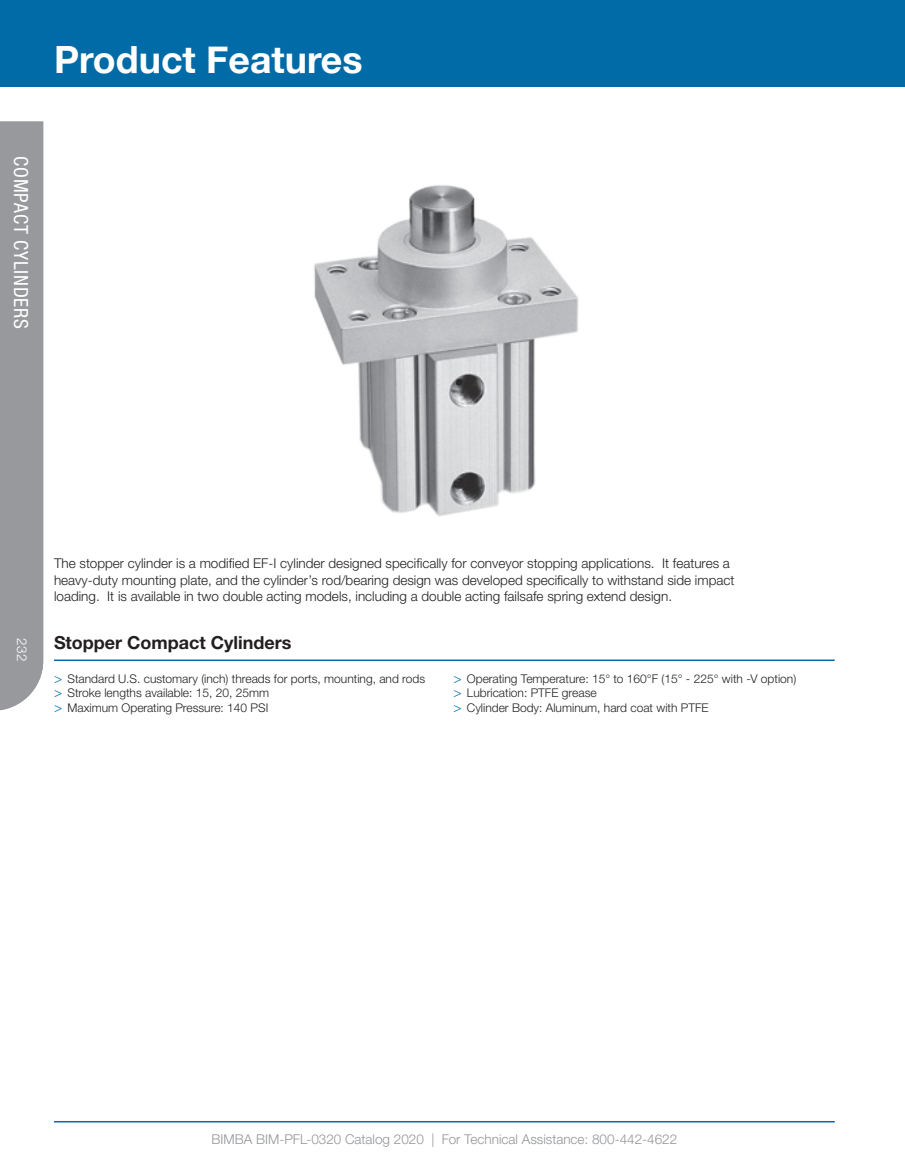
<style>
.page{position:relative;width:905px;height:1175px;background:#fff}
.page>*{position:absolute;margin:0;border:0;box-sizing:border-box;transform-origin:0 0}
.t1{font:700 37.5px "Helvetica Neue";color:#fff}
.t2{font:condensed 19.5px "Helvetica Neue LTW1 G";letter-spacing:.04em;color:#fff}
.Subheaders{font:700 18px "Helvetica Neue LTW1 G";color:#231f20}
.Body{font:300 13.5px/16.2px "Helvetica Neue LTW1 G";color:#231f20}
.t3{font:300 13.5px "Helvetica Neue LTW1 G";color:#939598}
.t4{font:300 13.5px "Helvetica Neue LTW1 G";color:#fff}
.t5{font:300 12px "Helvetica Neue LTW1 G";color:#231f20}
.s1{font-size:13.5px;color:#006ba7}
</style>
<div class="page">
<div style="left:0;top:0;width:904px;height:87px;background:#006ba7"></div>
<div style="left:0;top:122px;width:43px;height:588px;background:#97999c"></div>
<hr style="left:54px;top:1120px;width:780px;height:2px;background:#006ba7">
<hr style="left:54px;top:659px;width:780px;height:2px;background:#006ba7">
<img style="left:314px;top:185px;width:265px;height:332px">
<h1 class="t1" style="left:54px;top:30px;width:310px">Product Features</h1>
<h2 class="t2" style="left:33px;top:156px;width:174px;rotate:90deg">COMPACT CYLINDERS</h2>
<p class="t4" style="left:30px;top:638px;width:25px;rotate:90deg">232</p>
<p class="Body" style="left:54px;top:555px;width:682px">The stopper cylinder is a modified EF-I cylinder designed specifically for conveyor stopping applications. It features a heavy-duty mounting plate, and the cylinder’s rod/bearing design was developed specifically to withstand side impact loading. It is available in two double acting models, including a double acting failsafe spring extend design.</p>
<p class="Subheaders" style="left:54px;top:632px;width:239px">Stopper Compact Cylinders</p>
<p class="t5" style="left:54px;top:671px;width:373px"><span class="s1">&gt;</span> Standard U.S. customary (inch) threads for ports, mounting, and rods</p>
<p class="t5" style="left:54px;top:686px;width:217px"><span class="s1">&gt;</span> Stroke lengths available: 15, 20, 25mm</p>
<p class="t5" style="left:54px;top:700px;width:216px"><span class="s1">&gt;</span> Maximum Operating Pressure: 140 PSI</p>
<p class="t5" style="left:453px;top:671px;width:344px"><span class="s1">&gt;</span> Operating Temperature: 15° to 160°F (15° - 225° with -V option)</p>
<p class="t5" style="left:453px;top:686px;width:145px"><span class="s1">&gt;</span> Lubrication: PTFE grease</p>
<p class="t5" style="left:453px;top:700px;width:257px"><span class="s1">&gt;</span> Cylinder Body: Aluminum, hard coat with PTFE</p>
<p class="t3" style="left:211px;top:1131px;width:467px">BIMBA BIM-PFL-0320 Catalog 2020 | For Technical Assistance: 800-442-4622</p>
</div>
